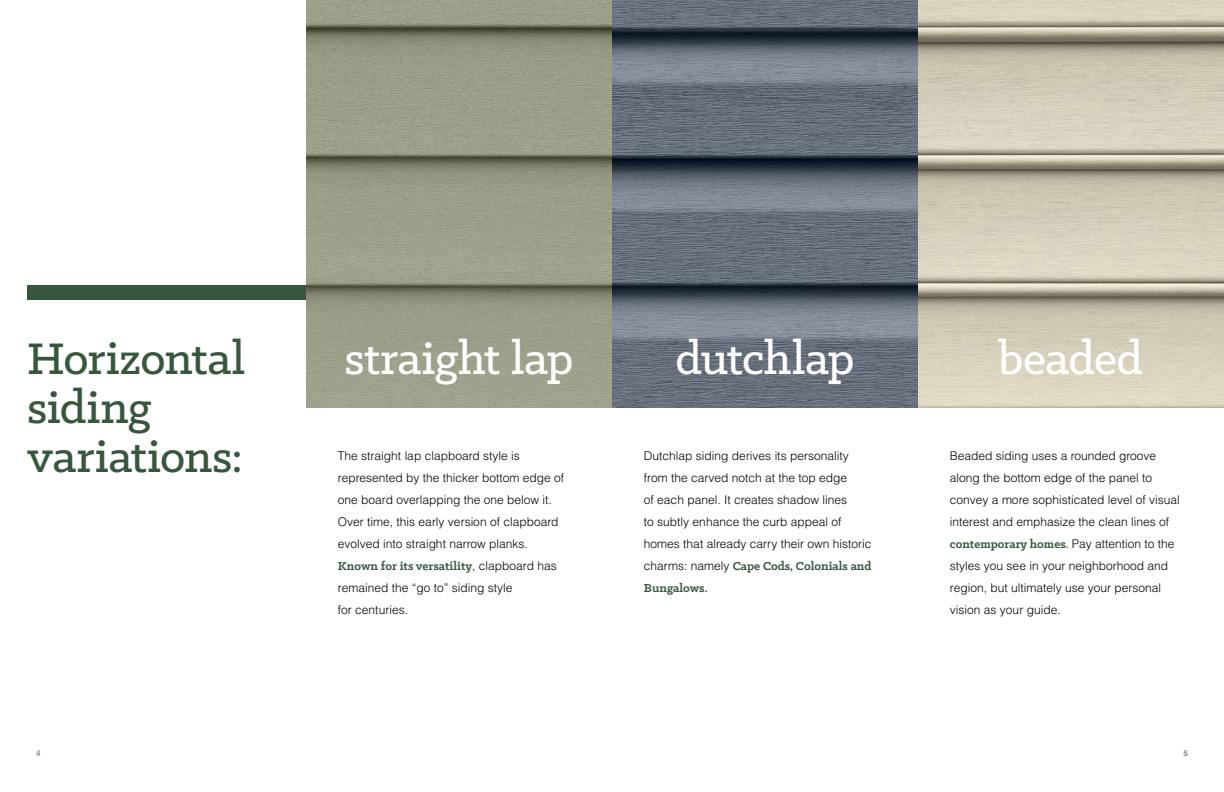
<style>
.page{position:relative;width:1224px;height:792px;background:#fff}
.page>*{position:absolute;margin:0;border:0;box-sizing:border-box;transform-origin:0 0}
.t1{font:500 50px/49px "Klinic Slab";letter-spacing:-.01em;color:#36573c}
.t2{font:500 50px "Klinic Slab";letter-spacing:-.01em;color:#fff}
.t3{font:700 13px/22px "Klinic Slab";color:#36573c}
.t4{font:300 12px/22px "Helvetica LT Std";color:#000}
.t5{font:700 8px "Helvetica LT Std";color:#939598}
.t6{font:700 8px "Helvetica LT Std";color:#808080}
.s1{font-family:"Helvetica LT Std";font-weight:300;font-size:12px;color:#000}
.s2{font-size:12px}
</style>
<div class="page">
<img style="left:306px;top:0;width:918px;height:408px">
<div style="left:27px;top:285px;width:279px;height:15px;background:#36573c"></div>
<h1 class="t1" style="left:27px;top:333px;width:220px">Horizontal siding variations:</h1>
<h1 class="t2" style="left:344px;top:326px;width:231px">straight lap</h1>
<h1 class="t2" style="left:676px;top:326px;width:180px">dutchlap</h1>
<h1 class="t2" style="left:999px;top:326px;width:146px">beaded</h1>
<p class="t4" style="left:644px;top:445px;width:229px">Dutchlap siding derives its personality from the carved notch at the top edge<br>of each panel. It creates shadow lines<br>to subtly enhance the curb appeal of homes that already carry their own historic</p>
<p class="t3" style="left:644px;top:555px;width:229px"><span class="s1">charms: namely</span> Cape Cods, Colonials and<br>Bungalows.</p>
<p class="t4" style="left:338px;top:445px;width:228px">The straight lap clapboard style is represented by the thicker bottom edge of one board overlapping the one below it.<br>Over time, this early version of clapboard evolved into straight narrow planks.</p>
<p class="t3" style="left:338px;top:555px;width:220px">Known for its versatility<span class="s1">, clapboard has</span></p>
<p class="t4" style="left:338px;top:577px;width:176px">remained the “go to” siding style for centuries.</p>
<p class="t4" style="left:950px;top:445px;width:231px">Beaded siding uses a rounded groove along the bottom edge of the panel to convey a more sophisticated level of visual interest and emphasize the clean lines of</p>
<p class="t3" style="left:950px;top:533px;width:226px">contemporary homes<span class="s2">.</span> <span class="s1">Pay attention to the</span></p>
<p class="t4" style="left:950px;top:555px;width:220px">styles you see in your neighborhood and region, but ultimately use your personal vision as your guide.</p>
<p class="t5" style="left:36px;top:748px;width:6px">4</p>
<p class="t6" style="left:1184px;top:748px;width:6px">5</p>
</div>
